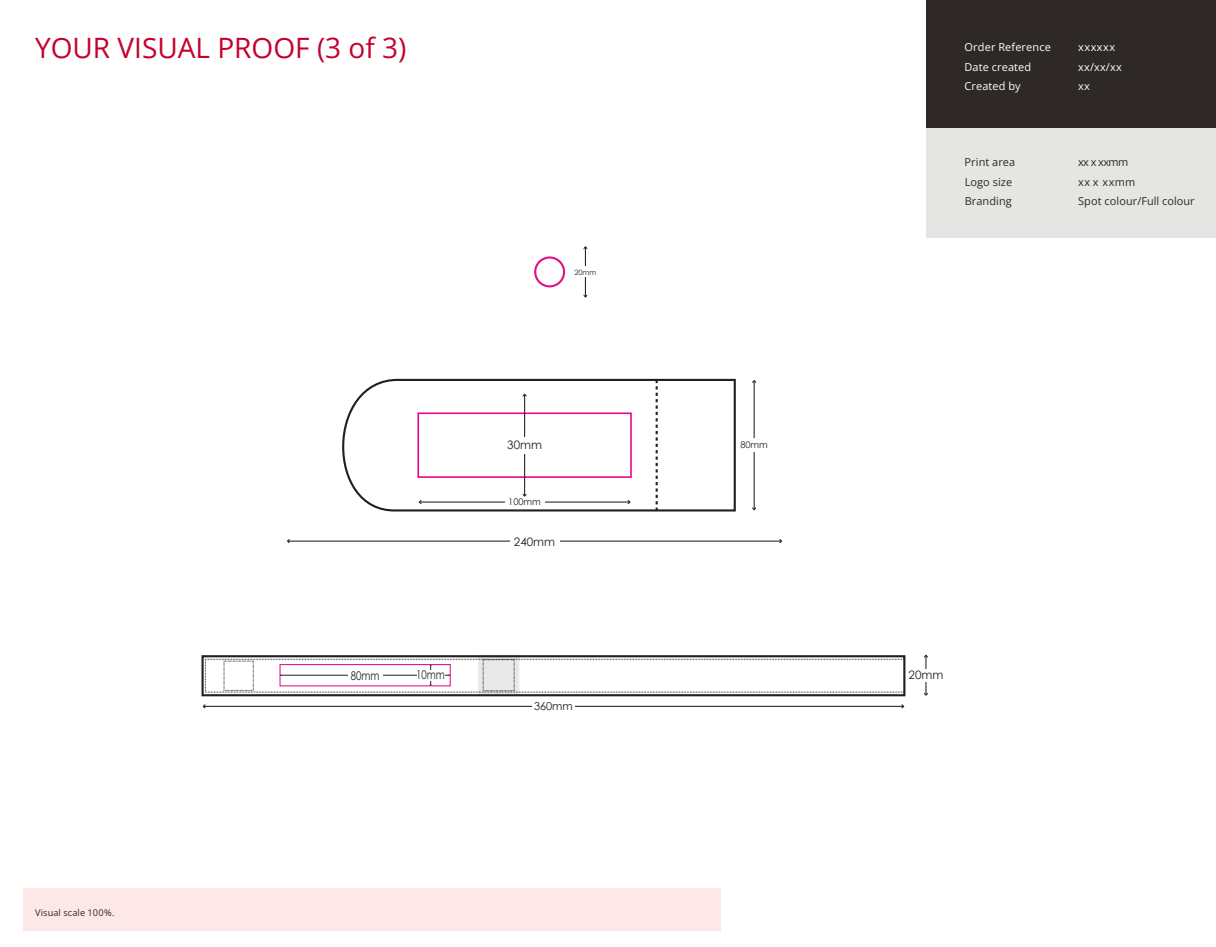
<style>
.page{position:relative;width:1216px;height:947px;background:#fff}
.page>*{position:absolute;margin:0;border:0;box-sizing:border-box;transform-origin:0 0}
.t1{font:27.97px "Open Sans";color:#c5002e}
.t2{font:12px "Century Gothic";color:#231f20;scale:.8 1}
.t3{font:11.62px "Century Gothic";color:#231f20}
.t4{font:11.02px "Century Gothic";color:#231f20}
.t5{font:10.95px/19.5px "Open Sans";color:#2e2926}
.t6{font:700 10.95px/19.5px "Open Sans";letter-spacing:.01em;color:#fff}
.t7{font:700 10.95px/19.5px "Open Sans";letter-spacing:.01em;color:#2e2926}
.t8{font:10.95px/19.5px "Open Sans";letter-spacing:.05em;color:#fff}
.t9{font:700 9.23px "Open Sans";letter-spacing:.01em;color:#2e2926}
.t10{font:9.23px "Century Gothic";color:#231f20}
.t11{font:7.27px "Century Gothic";color:#231f20}
.s1{font-weight:300}
</style>
<div class="page">
<div style="left:23px;top:887px;width:698px;height:43px;background:#fde8e7"></div>
<div style="left:926px;top:0;width:289px;height:128px;background:#2e2926"></div>
<div style="left:926px;top:128px;width:289px;height:109px;background:#e5e5e3"></div>
<hr style="left:204px;top:705px;width:699px;height:1px;background:#231f20">
<div style="left:532px;top:703px;width:43px;height:5px;background:#fff"></div>
<div style="left:201px;top:655px;width:704px;height:41px;border:2px solid #231f20"></div>
<hr style="left:925px;top:655px;width:1px;height:39px;background:#231f20">
<div style="left:922px;top:668px;width:6px;height:13px;background:#fff"></div>
<svg style="left:205px;top:655px;width:700px;height:40px"></svg>
<div style="left:417px;top:669px;width:28px;height:11px;background:#fff"></div>
<div style="left:534px;top:256px;width:31px;height:31px;border:2px solid #e11383;border-radius:50%"></div>
<hr style="left:585px;top:247px;width:1px;height:49px;background:#231f20">
<div style="left:582px;top:267px;width:6px;height:10px;background:#fff"></div>
<hr style="left:753px;top:381px;width:1px;height:128px;background:#231f20">
<div style="left:750px;top:438px;width:7px;height:13px;background:#fff"></div>
<hr style="left:288px;top:540px;width:493px;height:1px;background:#231f20">
<div style="left:509px;top:538px;width:50px;height:5px;background:#fff"></div>
<svg style="left:342px;top:378px;width:394px;height:134px"></svg>
<svg style="left:655px;top:380px;width:2px;height:130px"></svg>
<hr style="left:524px;top:394px;width:1px;height:101px;background:#231f20">
<svg style="left:522px;top:493px;width:4px;height:3px"></svg>
<svg style="left:522px;top:393px;width:4px;height:4px"></svg>
<div style="left:519px;top:437px;width:10px;height:16px;background:#fff"></div>
<h1 class="t1" style="left:35px;top:29px;width:373px">YOUR VISUAL PROOF <span class="s1">(3 of 3)</span></h1>
<p class="t6" style="left:964px;top:37px;width:88px">Order Reference<br>Date created<br>Created by</p>
<p class="t8" style="left:1077px;top:37px;width:45px">xxxxxx xx/xx/xx xx</p>
<p class="t9" style="left:35px;top:906px;width:81px">Visual scale 100%.</p>
<p class="t11" style="left:574px;top:267px;width:23px">20mm</p>
<p class="t7" style="left:964px;top:152px;width:52px">Print area<br>Logo size<br>Branding</p>
<p class="t5" style="left:1077px;top:152px;width:118px">xx x xxmm<br>xx x xxmm<br>Spot colour/Full colour</p>
<p class="t3" style="left:507px;top:437px;width:36px">30mm</p>
<p class="t10" style="left:508px;top:495px;width:34px">100mm</p>
<p class="t3" style="left:514px;top:533px;width:43px">240mm</p>
<p class="t10" style="left:740px;top:438px;width:29px">80mm</p>
<p class="t2" style="left:351px;top:666px;width:37px">80mm</p>
<p class="t2" style="left:416px;top:666px;width:37px">10mm</p>
<p class="t3" style="left:908px;top:666px;width:36px">20mm</p>
<p class="t4" style="left:534px;top:698px;width:40px">360mm</p>
</div>
